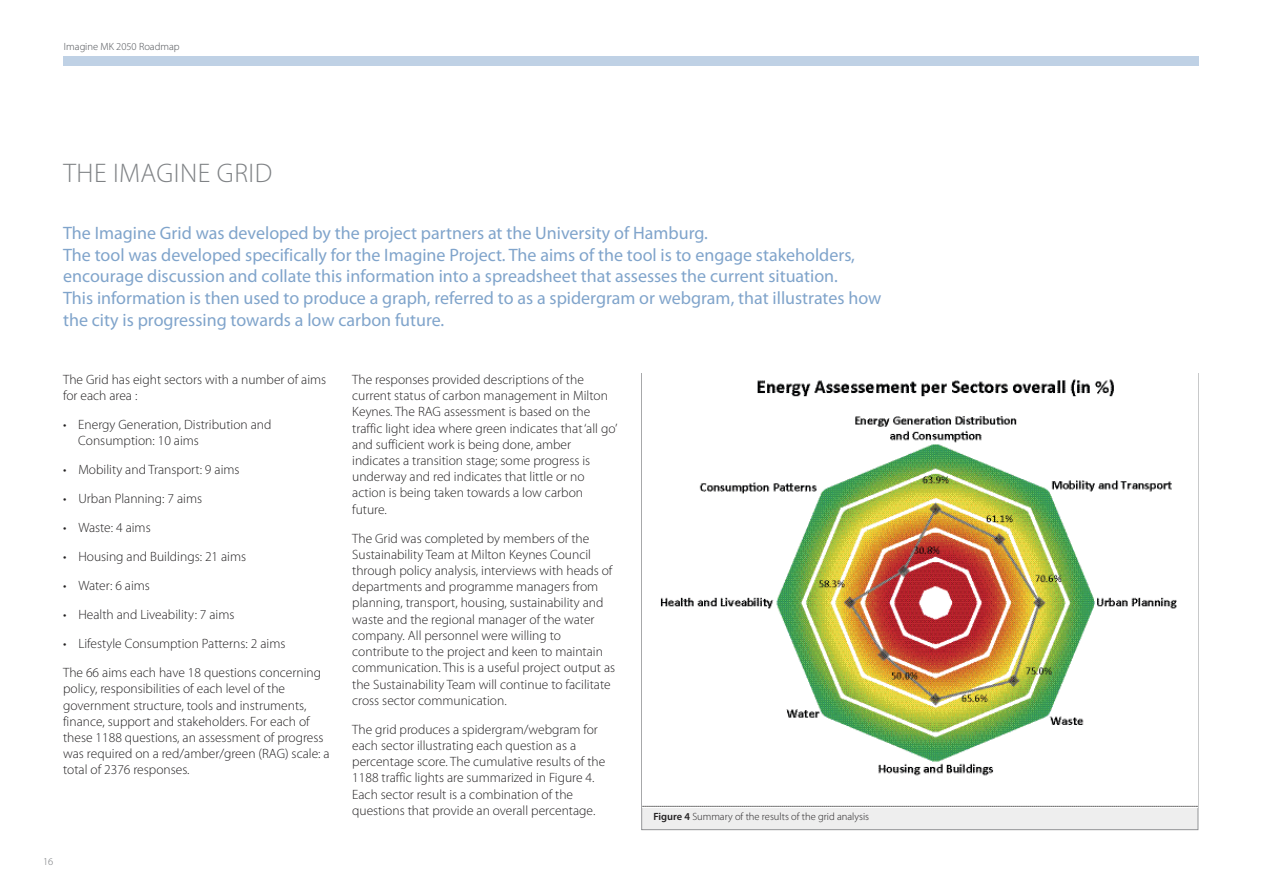
<style>
.page{position:relative;width:1263px;height:893px;background:#fff}
.page>*{position:absolute;margin:0;border:0;box-sizing:border-box;transform-origin:0 0}
.t1{font:300 27px "Myriad Pro";letter-spacing:.02em;color:#7f8285}
.t2{font:18px/21.6px "Myriad Pro";color:#80a4cb}
.t3{font:300 13.5px/16.2px "Myriad Pro";color:#232122}
.t4{font:300 10.5px "Myriad Pro";color:#232122}
.t5{font:300 10.5px "Myriad Pro";color:#4c4f54}
.t6{font:300 10.5px "Myriad Pro";color:#737679}
.s1{font-weight:600}
</style>
<div class="page">
<div style="left:63px;top:56px;width:1135px;height:9px;background:#bfd1e5"></div>
<svg style="left:641px;top:373px;width:557px;height:457px;background:#e9e9ea"></svg>
<img style="left:642px;top:374px;width:556px;height:433px">
<img style="left:1198px;top:374px;width:1px;height:433px">
<p class="t5" style="left:64px;top:42px;width:117px">Imagine MK 2050 Roadmap</p>
<h1 class="t1" style="left:63px;top:161px;width:210px">THE IMAGINE GRID</h1>
<p class="t2" style="left:63px;top:224px;width:820px">The Imagine Grid was developed by the project partners at the University of Hamburg.<br>The tool was developed specifically for the Imagine Project. The aims of the tool is to engage stakeholders, encourage discussion and collate this information into a spreadsheet that assesses the current situation.<br>This information is then used to produce a graph, referred to as a spidergram or webgram, that illustrates how the city is progressing towards a low carbon future.</p>
<p class="t3" style="left:63px;top:372px;width:265px">The Grid has eight sectors with a number of aims for each area :</p>
<p class="t3" style="left:78px;top:417px;width:195px;text-indent:-15px">• Energy Generation, Distribution and<br>Consumption: 10 aims</p>
<p class="t3" style="left:63px;top:463px;width:178px">• Mobility and Transport: 9 aims</p>
<p class="t3" style="left:63px;top:492px;width:140px">• Urban Planning: 7 aims</p>
<p class="t3" style="left:63px;top:521px;width:89px">• Waste: 4 aims</p>
<p class="t3" style="left:63px;top:549px;width:185px">• Housing and Buildings: 21 aims</p>
<p class="t3" style="left:63px;top:578px;width:88px">• Water: 6 aims</p>
<p class="t3" style="left:63px;top:607px;width:173px">• Health and Liveability: 7 aims</p>
<p class="t3" style="left:63px;top:630px;width:260px;line-height:29px">• Lifestyle Consumption Patterns: 2 aims<br>The 66 aims each have 18 questions concerning</p>
<p class="t3" style="left:63px;top:682px;width:268px">policy, responsibilities of each level of the government structure, tools and instruments, finance, support and stakeholders. For each of these 1188 questions, an assessment of progress was required on a red/amber/green (RAG) scale: a total of 2376 responses.</p>
<p class="t6" style="left:43px;top:856px;width:12px">16</p>
<p class="t3" style="left:352px;top:372px;width:267px">The responses provided descriptions of the current status of carbon management in Milton Keynes. The RAG assessment is based on the traffic light idea where green indicates that ‘all go’ and sufficient work is being done, amber indicates a transition stage; some progress is underway and red indicates that little or no action is being taken towards a low carbon future.</p>
<p class="t3" style="left:352px;top:531px;width:264px">The Grid was completed by members of the Sustainability Team at Milton Keynes Council through policy analysis, interviews with heads of departments and programme managers from planning, transport, housing, sustainability and waste and the regional manager of the water company. All personnel were willing to contribute to the project and keen to maintain communication. This is a useful project output as the Sustainability Team will continue to facilitate cross sector communication.</p>
<p class="t3" style="left:352px;top:722px;width:255px">The grid produces a spidergram/webgram for each sector illustrating each question as a percentage score. The cumulative results of the 1188 traffic lights are summarized in Figure 4.<br>Each sector result is a combination of the questions that provide an overall percentage.</p>
<p class="t4" style="left:653px;top:812px;width:217px"><span class="s1">Figure 4</span> Summary of the results of the grid analysis</p>
</div>
